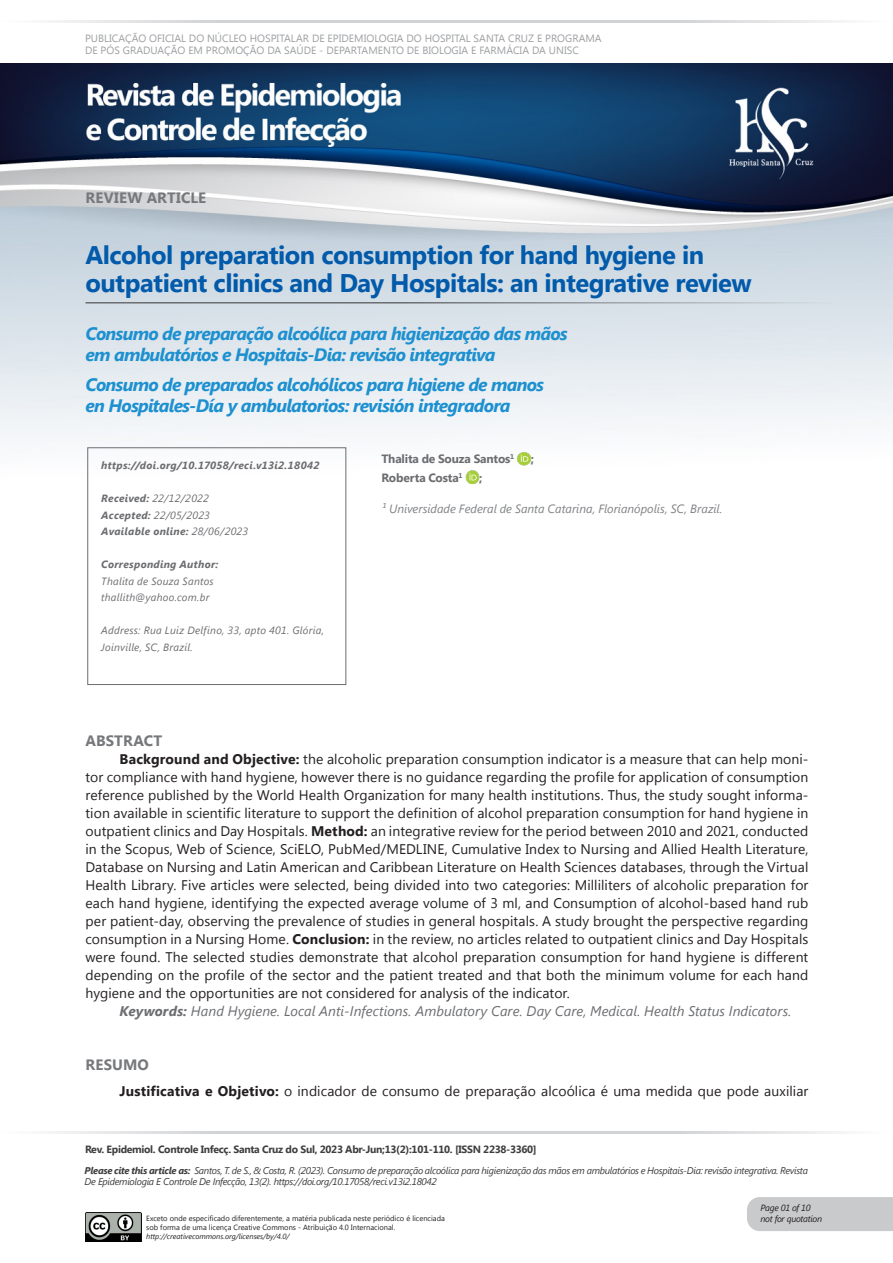
<style>
.page{position:relative;width:893px;height:1263px;background:#fff}
.page>*{position:absolute;margin:0;border:0;box-sizing:border-box;transform-origin:0 0}
.TÍTULOS{font:700 25.5px "Segoe UI";letter-spacing:-.02em;color:#015aaa}
.títulos_textos{font:italic 700 18px "Segoe UI";letter-spacing:-.045em;color:#1d90d0}
.SESSAO{font:700 15px "Segoe UI";letter-spacing:.01em;color:#76787b}
.texto_ok{font:700 15px "Segoe UI";letter-spacing:.005em;color:#76787b}
.texto_ok-2{font:13.95px/18px "Segoe UI";letter-spacing:.01em;color:#231f20;text-align:justify}
.texto_ok-3{font:italic 13.95px "Segoe UI";color:#6c6d70}
.Titulação_médicos_ok{font:italic 12px "Segoe UI";color:#808285}
.Nome_médico{font:700 12px "Segoe UI";letter-spacing:-.015em;color:#6c6d70}
.t1{font:10.5px/12.6px "Segoe UI";color:#9d9fa2}
.texto_ok-4{font:italic 10.5px/16.5px "Segoe UI";letter-spacing:.025em;color:#6c6d70}
.texto_ok-5{font:italic 700 10.5px "Segoe UI";letter-spacing:.025em;color:#6c6d70}
.t2{font:700 10.5px "Segoe UI";letter-spacing:-.03em;color:#3e3e3f}
.t3{font:italic 9.75px/11.7px "Segoe UI";letter-spacing:-.03em;color:#3e3e3f}
.t4{font:italic 9px "Segoe UI";letter-spacing:-.03em;color:#231f20}
.t5{font:7.5px/9px "Segoe UI";color:#231f20}
.t6{font:italic 7.5px "Segoe UI";color:#231f20}
.s1{font-weight:700}
.s2{font-weight:400}
</style>
<div class="page">
<img style="left:0;top:64px;width:893px;height:456px">
<hr style="left:0;top:20px;width:446px;height:2px;background:#d1d2d4">
<hr style="left:446px;top:20px;width:447px;height:2px;background:#d1d2d4">
<img style="left:85px;top:1213px;width:57px;height:29px">
<hr style="left:0;top:1131px;width:446px;height:3px;background:#d1d2d4">
<hr style="left:446px;top:1131px;width:446px;height:3px;background:#d1d2d4">
<div style="left:747px;top:1197px;width:146px;height:34px;background:#c9cacc"></div>
<hr style="left:86px;top:302px;width:751px;height:1px;background:#6c6d70">
<div style="left:88px;top:448px;width:258px;height:237px;border:1px solid #6c6d70"></div>
<img style="left:517px;top:451px;width:14px;height:14px">
<svg style="left:466px;top:470px;width:13px;height:13px"></svg>
<p class="t1" style="left:85px;top:31px;width:518px">PUBLICAÇÃO OFICIAL DO NÚCLEO HOSPITALAR DE EPIDEMIOLOGIA DO HOSPITAL SANTA CRUZ E PROGRAMA<br>DE PÓS GRADUAÇÃO EM PROMOÇÃO DA SAÚDE - DEPARTAMENTO DE BIOLOGIA E FARMÁCIA DA UNISC</p>
<p class="SESSAO" style="left:86px;top:187px;width:122px">REVIEW ARTICLE</p>
<p class="TÍTULOS" style="left:86px;top:237px;width:620px">Alcohol preparation consumption for hand hygiene in</p>
<p class="TÍTULOS" style="left:86px;top:265px;width:668px">outpatient clinics and Day Hospitals: an integrative review</p>
<p class="títulos_textos" style="left:86px;top:321px;width:484px">Consumo de preparação alcoólica para higienização das mãos</p>
<p class="títulos_textos" style="left:86px;top:342px;width:411px">em ambulatórios e Hospitais-Dia: revisão integrativa</p>
<p class="títulos_textos" style="left:86px;top:372px;width:460px">Consumo de preparados alcohólicos para higiene de manos</p>
<p class="títulos_textos" style="left:86px;top:393px;width:426px">en Hospitales-Día y ambulatorios: revisión integradora</p>
<p class="texto_ok-5" style="left:101px;top:458px;width:220px">https://doi.org/10.17058/reci.v13i2.18042</p>
<p class="texto_ok-4" style="left:101px;top:490px;width:109px"><span class="s1">Received:</span> 22/12/2022</p>
<p class="texto_ok-4" style="left:101px;top:506px;width:110px"><span class="s1">Accepted:</span> 22/05/2023</p>
<p class="texto_ok-5" style="left:101px;top:524px;width:148px">Available online: <span class="s2">28/06/2023</span></p>
<p class="texto_ok-5" style="left:101px;top:557px;width:119px">Corresponding Author:</p>
<p class="texto_ok-4" style="left:101px;top:572px;width:114px">Thalita de Souza Santos</p>
<p class="texto_ok-4" style="left:101px;top:589px;width:110px">thallith@yahoo.com.br</p>
<p class="texto_ok-4" style="left:101px;top:622px;width:224px">Address: Rua Luiz Delfino, 33, apto 401. Glória,<br>Joinville, SC, Brazil.</p>
<p class="Nome_médico" style="left:381px;top:451px;width:134px">Thalita de Souza Santos<sup>1</sup></p>
<p class="Nome_médico" style="left:531px;top:451px;width:5px">;</p>
<p class="Nome_médico" style="left:381px;top:469px;width:83px">Roberta Costa<sup>1</sup></p>
<p class="Nome_médico" style="left:479px;top:469px;width:5px">;</p>
<p class="Titulação_médicos_ok" style="left:381px;top:500px;width:343px">¹ Universidade Federal de Santa Catarina, Florianópolis, SC, Brazil.</p>
<p class="texto_ok" style="left:86px;top:730px;width:78px">ABSTRACT</p>
<p class="texto_ok-2" style="left:86px;top:749px;width:724px;text-indent:34px"><span class="s1">Background and Objective:</span> the alcoholic preparation consumption indicator is a measure that can help moni&shy;tor compliance with hand hygiene, however there is no guidance regarding the profile for application of consumption reference published by the World Health Organization for many health institutions. Thus, the study sought informa&shy;tion available in scientific literature to support the definition of alcohol preparation consumption for hand hygiene in outpatient clinics and Day Hospitals. <span class="s1">Method:</span> an integrative review for the period between 2010 and 2021, conducted in the Scopus, Web of Science, SciELO, PubMed/MEDLINE, Cumulative Index to Nursing and Allied Health Literature, Database on Nursing and Latin American and Caribbean Literature on Health Sciences databases, through the Virtual Health Library. Five articles were selected, being divided into two categories: Milliliters of alcoholic preparation for each hand hygiene, identifying the expected average volume of 3 ml, and Consumption of alcohol-based hand rub per patient-day, observing the prevalence of studies in general hospitals. A study brought the perspective regarding consumption in a Nursing Home. <span class="s1">Conclusion:</span> in the review, no articles related to outpatient clinics and Day Hospitals were found. The selected studies demonstrate that alcohol preparation consumption for hand hygiene is different depending on the profile of the sector and the patient treated and that both the minimum volume for each hand hygiene and the opportunities are not considered for analysis of the indicator.</p>
<p class="texto_ok-3" style="left:120px;top:1001px;width:674px"><span class="s1">Keywords:</span> Hand Hygiene. Local Anti-Infections. Ambulatory Care. Day Care, Medical. Health Status Indicators.</p>
<p class="SESSAO" style="left:86px;top:1054px;width:65px">RESUMO</p>
<p class="texto_ok-2" style="left:120px;top:1082px;width:690px"><span class="s1">Justificativa e Objetivo:</span> o indicador de consumo de preparação alcoólica é uma medida que pode auxiliar</p>
<p class="t2" style="left:85px;top:1141px;width:453px">Rev. Epidemiol. Controle Infecç. Santa Cruz do Sul, 2023 Abr-Jun;13(2):101-110. [ISSN 2238-3360]</p>
<p class="t3" style="left:85px;top:1164px;width:725px"><span class="s1">Please cite this article as:</span> Santos, T. de S., &amp; Costa, R. (2023). Consumo de preparação alcoólica para higienização das mãos em ambulatórios e Hospitais-Dia: revisão integrativa. Revista<br>De Epidemiologia E Controle De Infecção, 13(2). https://doi.org/10.17058/reci.v13i2.18042</p>
<p class="t5" style="left:146px;top:1213px;width:300px">Exceto onde especificado diferentemente, a matéria publicada neste periódico é licenciada sob forma de uma licença Creative Commons - Atribuição 4.0 Internacional.</p>
<p class="t6" style="left:146px;top:1231px;width:145px">http://creativecommons.org/licenses/by/4.0/</p>
<p class="t4" style="left:760px;top:1201px;width:52px">Page 01 of 10</p>
<p class="t4" style="left:760px;top:1212px;width:63px">not for quotation</p>
</div>
